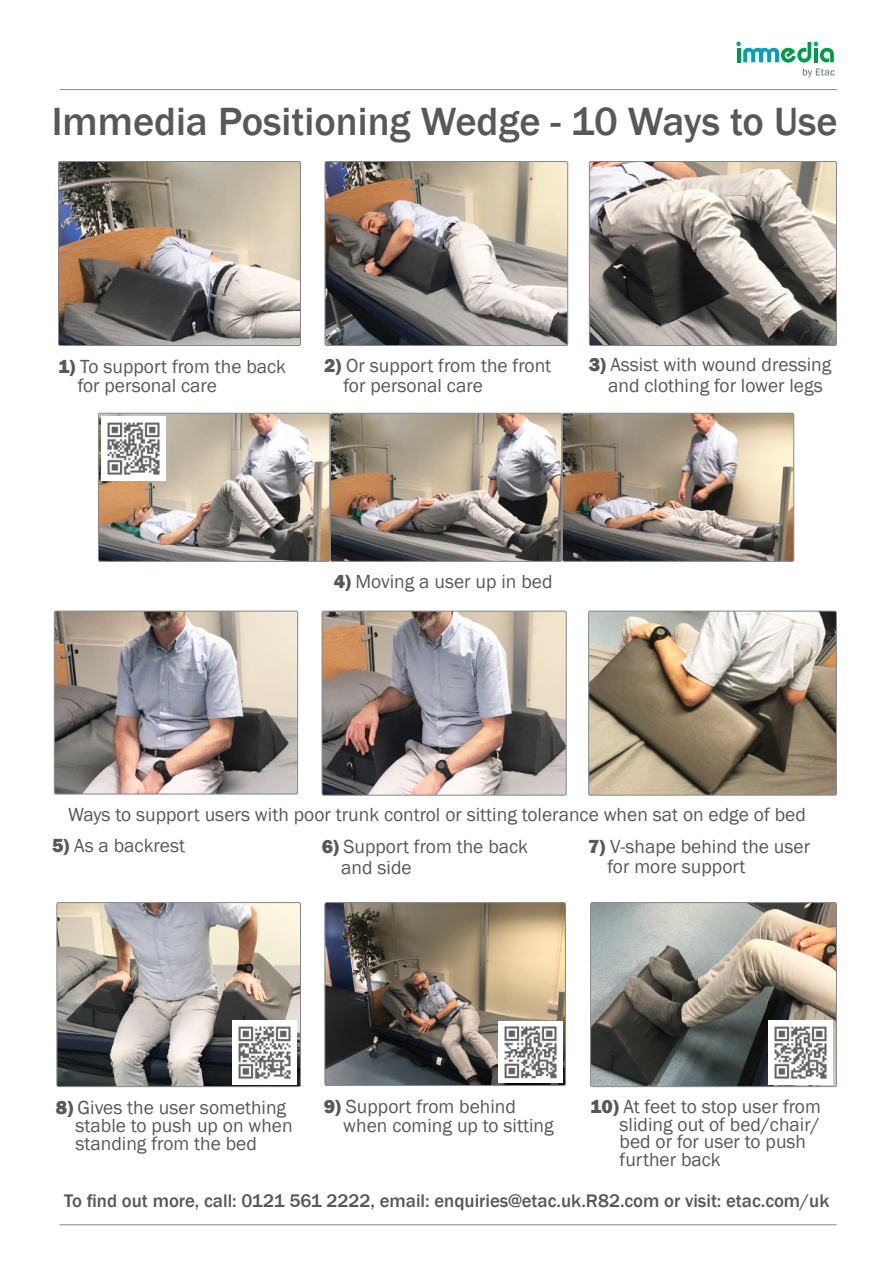
<style>
.page{position:relative;width:893px;height:1263px;background:#fff}
.page>*{position:absolute;margin:0;border:0;box-sizing:border-box;transform-origin:0 0}
.t1{font:500 40.5px "Franklin Gothic";color:#57585a}
.t2{font:19.5px/17.7px "Franklin Gothic";color:#57585a}
.t3{font:500 18.75px "Franklin Gothic";color:#57585a}
.s1{font-weight:800}
</style>
<div class="page">
<img style="left:592px;top:904px;width:243px;height:181px">
<div style="left:590px;top:902px;width:247px;height:185px;border:1px solid #83888c;border-radius:2px"></div>
<hr style="left:60px;top:1224px;width:777px;height:1px;background:#83888c">
<hr style="left:60px;top:89px;width:777px;height:1px;background:#83888c">
<img style="left:60px;top:163px;width:239px;height:181px">
<div style="left:58px;top:161px;width:243px;height:185px;border:1px solid #83888c;border-radius:2px"></div>
<img style="left:325px;top:161px;width:243px;height:185px">
<div style="left:325px;top:161px;width:243px;height:185px;border:1px solid #83888c;border-radius:2px"></div>
<img style="left:590px;top:613px;width:245px;height:180px">
<div style="left:588px;top:611px;width:249px;height:184px;border:1px solid #83888c;border-radius:2px"></div>
<img style="left:322px;top:611px;width:243px;height:184px">
<div style="left:322px;top:611px;width:245px;height:184px;border:1px solid #83888c;border-radius:2px"></div>
<img style="left:325px;top:902px;width:239px;height:182px">
<div style="left:325px;top:902px;width:241px;height:184px;border:1px solid #83888c;border-radius:2px"></div>
<img style="left:57px;top:902px;width:242px;height:183px">
<div style="left:57px;top:902px;width:244px;height:185px;border:1px solid #83888c;border-radius:2px"></div>
<img style="left:589px;top:161px;width:246px;height:185px">
<div style="left:589px;top:161px;width:248px;height:185px;border:1px solid #83888c;border-radius:2px"></div>
<img style="left:54px;top:611px;width:244px;height:183px">
<div style="left:54px;top:611px;width:244px;height:183px;border:1px solid #83888c;border-radius:2px"></div>
<svg style="left:736px;top:41px;width:98px;height:36px"></svg>
<img style="left:98px;top:413px;width:696px;height:147px">
<div style="left:98px;top:413px;width:232px;height:149px;border:1px solid #83888c;border-radius:2px"></div>
<img style="left:330px;top:413px;width:232px;height:148px;border-radius:2px">
<div style="left:330px;top:413px;width:232px;height:149px;border:1px solid #83888c;border-radius:2px"></div>
<img style="left:562px;top:413px;width:232px;height:148px;border-radius:2px">
<div style="left:562px;top:413px;width:232px;height:149px;border:1px solid #83888c;border-radius:2px"></div>
<img style="left:101px;top:417px;width:64px;height:64px">
<img style="left:233px;top:1020px;width:63px;height:64px">
<img style="left:768px;top:1020px;width:64px;height:64px">
<img style="left:498px;top:1022px;width:64px;height:60px">
<h1 class="t1" style="left:52px;top:96px;width:788px">Immedia Positioning Wedge - 10 Ways to Use</h1>
<p class="t2" style="left:78px;top:358px;width:210px;line-height:19.5px;text-indent:-20px"><span class="s1">1)</span> To support from the back for personal care</p>
<p class="t2" style="left:344px;top:357px;width:209px;line-height:19.5px;text-indent:-20px"><span class="s1">2)</span> Or support from the front for personal care</p>
<p class="t2" style="left:589px;top:355px;width:244px;line-height:21px;text-align:center"><span class="s1">3)</span> Assist with wound dressing and clothing for lower legs</p>
<p class="t2" style="left:334px;top:573px;width:220px"><span class="s1">4)</span> Moving a user up in bed</p>
<p class="t2" style="left:68px;top:806px;width:739px">Ways to support users with poor trunk control or sitting tolerance when sat on edge of bed</p>
<p class="t2" style="left:52px;top:837px;width:134px"><span class="s1">5)</span> As a backrest</p>
<p class="t2" style="left:341px;top:836px;width:188px;line-height:21px;text-indent:-20px"><span class="s1">6)</span> Support from the back and side</p>
<p class="t2" style="left:607px;top:837px;width:204px;line-height:20.7px;text-indent:-20px"><span class="s1">7)</span> V-shape behind the user for more support</p>
<p class="t2" style="left:75px;top:1100px;width:219px;text-indent:-20px"><span class="s1">8)</span> Gives the user something stable to push up on when standing from the bed</p>
<p class="t2" style="left:343px;top:1098px;width:212px;line-height:18.8px;text-indent:-20px"><span class="s1">9)</span> Support from behind when coming up to sitting</p>
<p class="t2" style="left:619px;top:1098px;width:203px;text-indent:-29px"><span class="s1">10)</span> At feet to stop user from sliding out of bed/chair/ bed or for user to push further back</p>
<p class="t3" style="left:64px;top:1189px;width:767px">To find out more, call: 0121 561 2222, email: enquiries@etac.uk.R82.com or visit: etac.com/uk</p>
</div>
